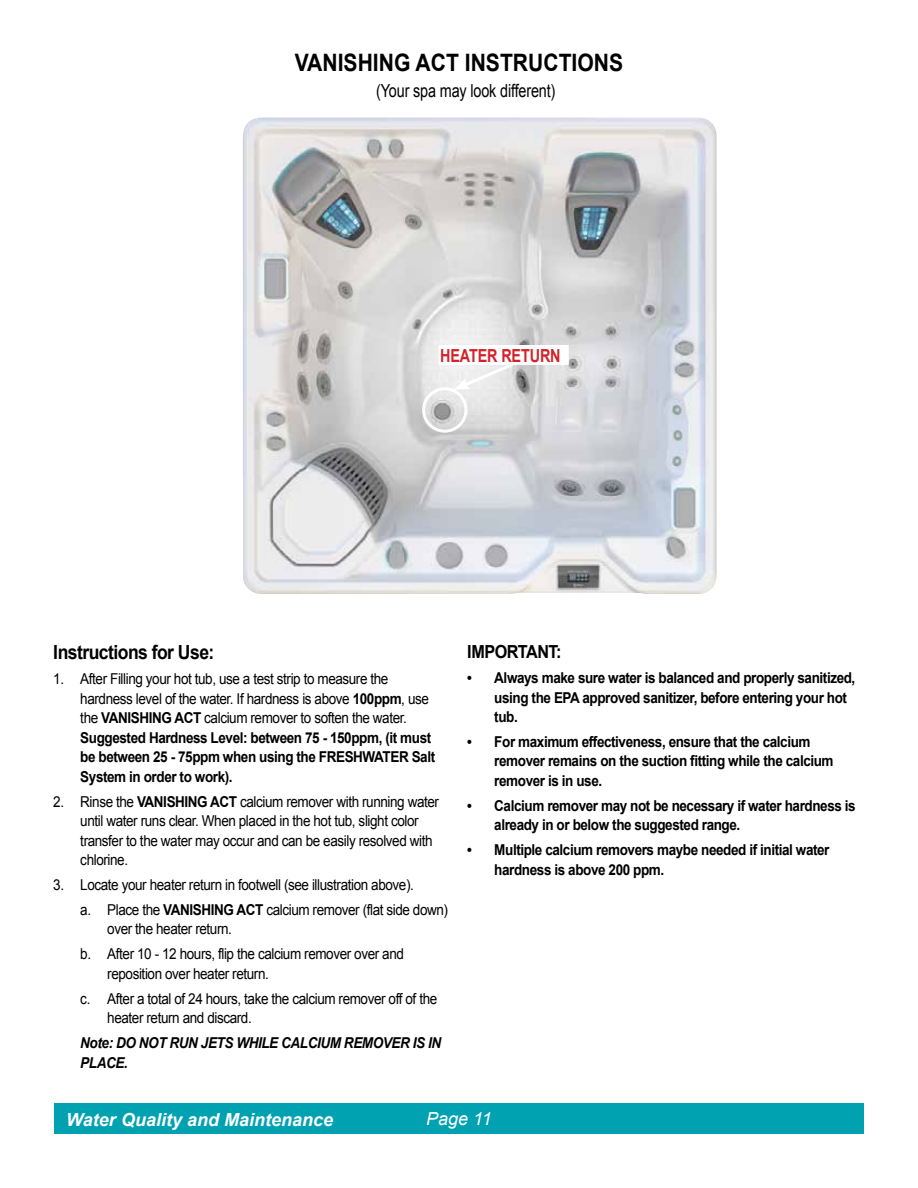
<style>
.page{position:relative;width:918px;height:1188px;background:#fff}
.page>*{position:absolute;margin:0;border:0;box-sizing:border-box;transform-origin:0 0}
.t1{font:700 24px "Arial";color:#000;scale:.88 1}
.t2{font:700 19.5px "Arial";letter-spacing:-.03em;color:#000;scale:.9 1}
.t3{font:italic 700 18px "Arial";color:#fff}
.t4{font:18px "Arial";letter-spacing:-.01em;color:#000;scale:.8 1}
.t5{font:700 18px "Arial";letter-spacing:-.01em;color:#d2232a;scale:.8 1}
.t6{font:700 18px "Arial";letter-spacing:-.03em;color:#000;scale:.9 1}
.t7{font:italic 18px "Arial";color:#fff}
.t8{font:15px/19.5px "Arial";letter-spacing:-.03em;color:#000;scale:.9 1}
.t9{font:700 15px/19.5px "Arial";letter-spacing:-.03em;color:#000;scale:.9 1}
.t10{font:italic 700 15px/19.5px "Arial";letter-spacing:-.03em;color:#000;scale:.9 1}
.s1{font-weight:700}
</style>
<div class="page">
<div style="left:54px;top:1103px;width:810px;height:31px;background:#00a2b2"></div>
<img style="left:243px;top:117px;width:474px;height:477px">
<div style="left:440px;top:346px;width:128px;height:18px;background:#fff"></div>
<div style="left:422px;top:387px;width:45px;height:46px;border:3px solid #fff;border-radius:50%"></div>
<svg style="left:454px;top:364px;width:63px;height:26px"></svg>
<h1 class="t1" style="left:295px;top:47px;width:375px">VANISHING ACT INSTRUCTIONS</h1>
<p class="t4" style="left:376px;top:79px;width:226px">(Your spa may look different)</p>
<p class="t5" style="left:440px;top:343px;width:152px">HEATER RETURN</p>
<h2 class="t2" style="left:53px;top:639px;width:180px">Instructions for Use:</h2>
<p class="t8" style="left:80px;top:669px;width:396px;text-indent:-27px">1. After Filling your hot tub, use a test strip to measure the hardness level of the water. If hardness is above <span class="s1">100ppm</span>, use the <span class="s1">VANISHING ACT</span> calcium remover to soften the water.<br><span class="s1">Suggested Hardness Level: between 75 - 150ppm, (it must be between 25 - 75ppm when using the FRESHWATER Salt System in order to work).</span></p>
<p class="t8" style="left:80px;top:792px;width:400px;text-indent:-27px">2. Rinse the <span class="s1">VANISHING ACT</span> calcium remover with running water until water runs clear. When placed in the hot tub, slight color transfer to the water may occur and can be easily resolved with chlorine.</p>
<p class="t8" style="left:80px;top:872px;width:410px;line-height:24.9px;text-indent:-27px">3. Locate your heater return in footwell (see illustration above).<br>a. Place the <span class="s1">VANISHING ACT</span> calcium remover (flat side down)</p>
<p class="t8" style="left:80px;top:917px;width:361px;line-height:24.9px;text-indent:27px">over the heater return.<br>b. After 10 - 12 hours, flip the calcium remover over and</p>
<p class="t8" style="left:80px;top:961px;width:398px;line-height:24.9px;text-indent:27px">reposition over heater return.<br>c. After a total of 24 hours, take the calcium remover off of the</p>
<p class="t8" style="left:107px;top:1008px;width:162px">heater return and discard.</p>
<p class="t10" style="left:80px;top:1033px;width:402px">Note: DO NOT RUN JETS WHILE CALCIUM REMOVER IS IN<br>PLACE.</p>
<p class="t6" style="left:467px;top:640px;width:106px">IMPORTANT:</p>
<p class="t9" style="left:494px;top:669px;width:403px;text-indent:-27px">• Always make sure water is balanced and properly sanitized, using the EPA approved sanitizer, before entering your hot tub.</p>
<p class="t9" style="left:494px;top:732px;width:379px;text-indent:-27px">• For maximum effectiveness, ensure that the calcium remover remains on the suction fitting while the calcium remover is in use.</p>
<p class="t9" style="left:494px;top:796px;width:403px;text-indent:-27px">• Calcium remover may not be necessary if water hardness is already in or below the suggested range.</p>
<p class="t9" style="left:494px;top:841px;width:374px;text-indent:-27px">• Multiple calcium removers maybe needed if initial water hardness is above 200 ppm.</p>
<p class="t3" style="left:66px;top:1107px;width:268px">Water Quality and Maintenance</p>
<p class="t7" style="left:426px;top:1107px;width:67px">Page 11</p>
</div>
